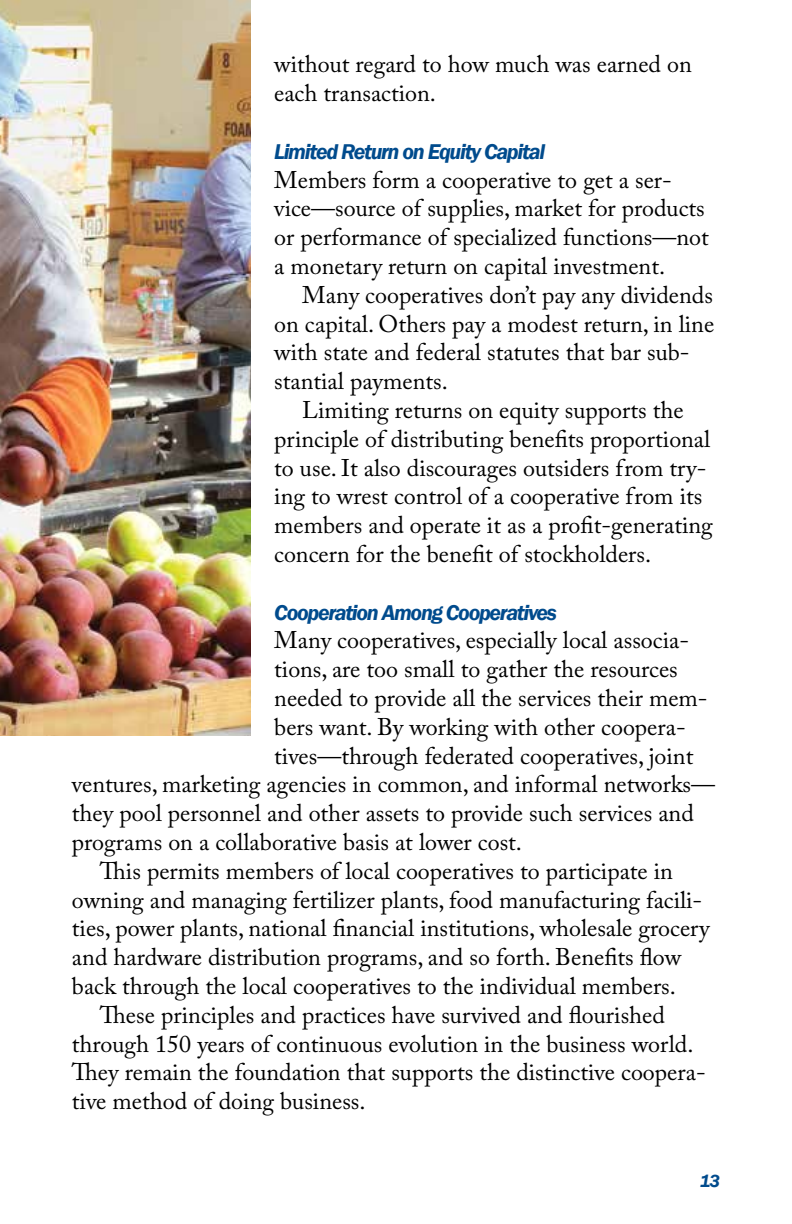
<style>
.page{position:relative;width:792px;height:1224px;background:#fff}
.page>*{position:absolute;margin:0;border:0;box-sizing:border-box;transform-origin:0 0}
.t1{font:24px/28.8px "Adobe Caslon Pro";color:#000}
.t2{font:italic 600 22px "Franklin Gothic";letter-spacing:-.06em;color:#004b8d}
.t3{font:italic 600 18px "Franklin Gothic";color:#004b8d}
</style>
<div class="page">
<img style="left:0;top:0;width:250px;height:735px">
<p class="t1" style="left:274px;top:50px;width:419px">without regard to how much was earned on each transaction.</p>
<p class="t2" style="left:274px;top:137px;width:272px">Limited Return on Equity Capital</p>
<p class="t1" style="left:274px;top:165px;width:436px">Members form a cooperative to get a ser&shy;vice—source of supplies, market for products or performance of specialized functions—not a monetary return on capital investment.</p>
<p class="t1" style="left:274px;top:280px;width:441px;text-indent:28px">Many cooperatives don’t pay any dividends on capital. Others pay a modest return, in line with state and federal statutes that bar sub&shy;stantial payments.</p>
<p class="t1" style="left:274px;top:395px;width:440px;text-indent:28px">Limiting returns on equity supports the principle of distributing benefits proportional to use. It also discourages outsiders from try&shy;ing to wrest control of a cooperative from its members and operate it as a profit-generating concern for the benefit of stockholders.</p>
<p class="t2" style="left:274px;top:598px;width:284px">Cooperation Among Cooperatives</p>
<p class="t1" style="left:274px;top:626px;width:416px">Many cooperatives, especially local associa-</p>
<p class="t1" style="left:274px;top:655px;width:405px">tions, are too small to gather the resources</p>
<p class="t1" style="left:274px;top:683px;width:435px">needed to provide all the services their mem-</p>
<p class="t1" style="left:274px;top:712px;width:413px">bers want. By working with other coopera-</p>
<p class="t1" style="left:274px;top:741px;width:421px">tives—through federated cooperatives, joint</p>
<p class="t1" style="left:72px;top:770px;width:645px">ventures, marketing agencies in common, and informal networks—</p>
<p class="t1" style="left:72px;top:799px;width:623px">they pool personnel and other assets to provide such services and</p>
<p class="t1" style="left:72px;top:827px;width:451px">programs on a collaborative basis at lower cost.</p>
<p class="t1" style="left:100px;top:856px;width:575px">This permits members of local cooperatives to participate in</p>
<p class="t1" style="left:72px;top:885px;width:632px">owning and managing fertilizer plants, food manufacturing facili-</p>
<p class="t1" style="left:72px;top:914px;width:639px">ties, power plants, national financial institutions, wholesale grocery</p>
<p class="t1" style="left:72px;top:943px;width:611px">and hardware distribution programs, and so forth. Benefits flow</p>
<p class="t1" style="left:72px;top:971px;width:605px">back through the local cooperatives to the individual members.</p>
<p class="t1" style="left:100px;top:1000px;width:566px">These principles and practices have survived and flourished</p>
<p class="t1" style="left:72px;top:1029px;width:623px">through 150 years of continuous evolution in the business world.</p>
<p class="t1" style="left:72px;top:1058px;width:635px">They remain the foundation that supports the distinctive coopera-</p>
<p class="t1" style="left:72px;top:1087px;width:295px">tive method of doing business.</p>
<p class="t3" style="left:700px;top:1169px;width:22px">13</p>
</div>
